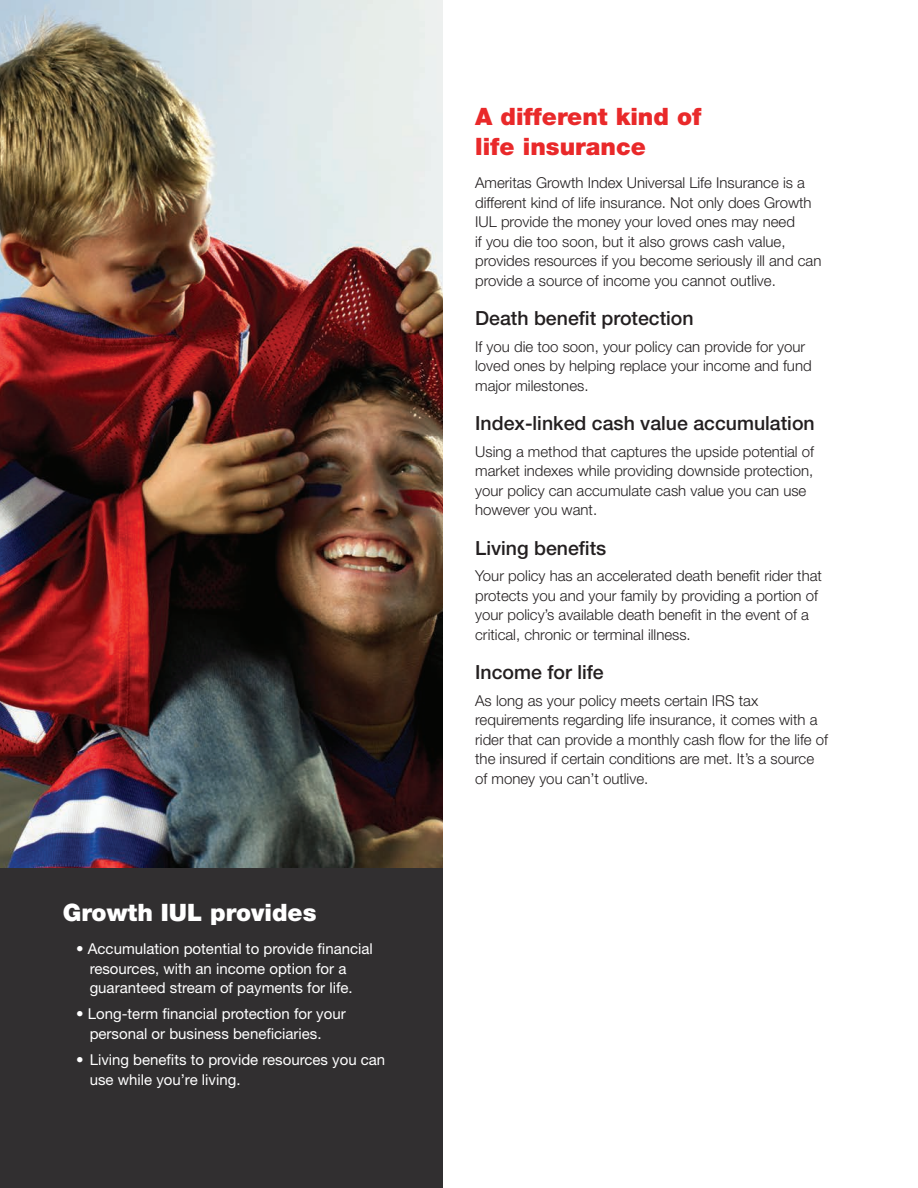
<style>
.page{position:relative;width:918px;height:1188px;background:#fff}
.page>*{position:absolute;margin:0;border:0;box-sizing:border-box;transform-origin:0 0}
.subhead{font:900 24px/30px "Helvetica Neue LT Std";color:#e9292a}
.Body_copy_10{font:900 24px "Helvetica Neue LT Std";color:#fff}
.Body_copy_10-2{font:500 19.5px "Helvetica Neue LT Std";color:#231f20}
.Body_copy_10-3{font:300 15px/19.5px "Helvetica Neue LT Std";color:#231f20}
.Body_copy_10-4{font:15px/19.5px "Helvetica Neue LT Std";color:#fff}
</style>
<div class="page">
<img style="left:0;top:0;width:443px;height:869px">
<div style="left:0;top:869px;width:442px;height:319px;background:#312f30"></div>
<p class="Body_copy_10" style="left:63px;top:898px;width:255px">Growth IUL provides</p>
<p class="Body_copy_10-4" style="left:90px;top:939px;width:285px;text-indent:-14px">• Accumulation potential to provide financial resources, with an income option for a guaranteed stream of payments for life.</p>
<p class="Body_copy_10-4" style="left:90px;top:1004px;width:257px;text-indent:-14px">• Long-term financial protection for your personal or business beneficiaries.</p>
<p class="Body_copy_10-4" style="left:90px;top:1050px;width:297px;text-indent:-14px">• Living benefits to provide resources you can use while you’re living.</p>
<p class="subhead" style="left:475px;top:101px;width:228px">A different kind of life insurance</p>
<p class="Body_copy_10-3" style="left:475px;top:173px;width:348px">Ameritas Growth Index Universal Life Insurance is a different kind of life insurance. Not only does Growth IUL provide the money your loved ones may need<br>if you die too soon, but it also grows cash value, provides resources if you become seriously ill and can provide a source of income you cannot outlive.</p>
<p class="Body_copy_10-2" style="left:475px;top:307px;width:220px">Death benefit protection</p>
<p class="Body_copy_10-3" style="left:475px;top:336px;width:338px">If you die too soon, your policy can provide for your loved ones by helping replace your income and fund major milestones.</p>
<p class="Body_copy_10-2" style="left:475px;top:412px;width:341px">Index-linked cash value accumulation</p>
<p class="Body_copy_10-3" style="left:475px;top:441px;width:340px">Using a method that captures the upside potential of market indexes while providing downside protection, your policy can accumulate cash value you can use however you want.</p>
<p class="Body_copy_10-2" style="left:475px;top:536px;width:133px">Living benefits</p>
<p class="Body_copy_10-3" style="left:475px;top:566px;width:348px">Your policy has an accelerated death benefit rider that protects you and your family by providing a portion of your policy’s available death benefit in the event of a critical, chronic or terminal illness.</p>
<p class="Body_copy_10-2" style="left:475px;top:661px;width:130px">Income for life</p>
<p class="Body_copy_10-3" style="left:475px;top:690px;width:354px">As long as your policy meets certain IRS tax requirements regarding life insurance, it comes with a rider that can provide a monthly cash flow for the life of the insured if certain conditions are met. It’s a source of money you can’t outlive.</p>
</div>
